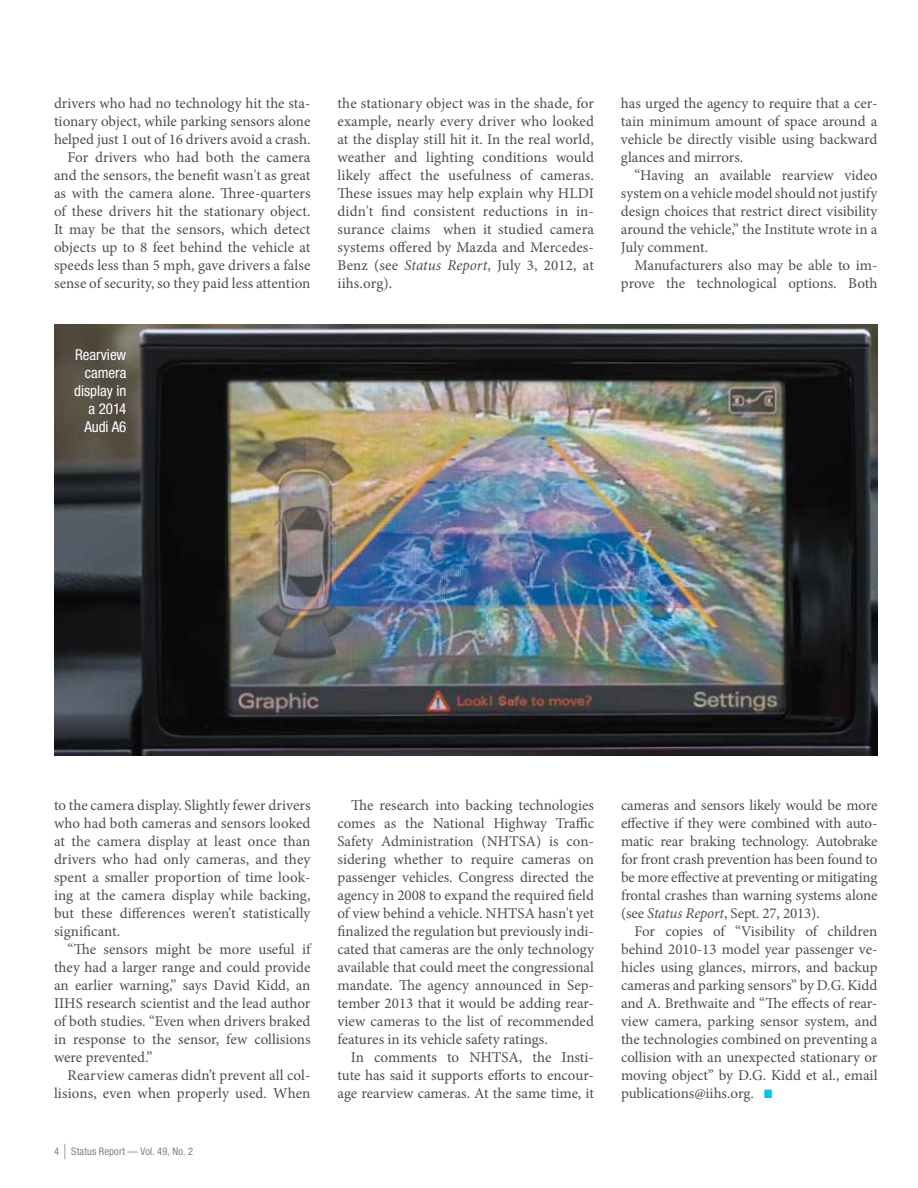
<style>
.page{position:relative;width:918px;height:1188px;background:#fff}
.page>*{position:absolute;margin:0;border:0;box-sizing:border-box;transform-origin:0 0}
.t1{font:15px/18px "Minion Pro";color:#4d4d4f;text-align:justify}
.t2{font:condensed 15px/18px "Helvetica Neue LT Pro";color:#fff;text-align:right}
.t3{font:condensed 10.5px "Helvetica Neue LT Pro";letter-spacing:.015em;color:#808285}
.s1{font-style:italic}
.s2{font-size:21px}
.s3{color:#00c2f3}
</style>
<div class="page">
<img style="left:54px;top:324px;width:824px;height:432px">
<p class="t1" style="left:54px;top:94px;width:258px;text-align:right">drivers who had no technology hit the sta&shy;tionary object, while parking sensors alone helped just 1 out of 16 drivers avoid a crash.<br>For drivers who had both the camera and the sensors, the benefit wasn't as great as with the camera alone. Three-quarters of these drivers hit the stationary object.<br>It may be that the sensors, which detect objects up to 8 feet behind the vehicle at speeds less than 5 mph, gave drivers a false sense of security, so they paid less attention</p>
<p class="t2" style="left:74px;top:346px;width:54px">Rearview camera display in a 2014<br>Audi A6</p>
<p class="t1" style="left:337px;top:94px;width:258px">the stationary object was in the shade, for example, nearly every driver who looked at the display still hit it. In the real world, weather and lighting conditions would likely affect the usefulness of cameras.<br>These issues may help explain why HLDI didn't find consistent reductions in in&shy;surance claims when it studied camera systems offered by Mazda and Mercedes-Benz (see <span class="s1">Status Report</span>, July 3, 2012, at iihs.org).</p>
<p class="t1" style="left:621px;top:94px;width:258px">has urged the agency to require that a cer&shy;tain minimum amount of space around a vehicle be directly visible using backward glances and mirrors.</p>
<p class="t1" style="left:621px;top:166px;width:258px;text-indent:14px">“Having an available rearview video system on a vehicle model should not justify design choices that restrict direct visibility around the vehicle,” the Institute wrote in a July comment.</p>
<p class="t1" style="left:621px;top:256px;width:258px;text-align:right">Manufacturers also may be able to im&shy;prove the technological options. Both</p>
<p class="t1" style="left:54px;top:796px;width:258px">to the camera display. Slightly fewer drivers who had both cameras and sensors looked at the camera display at least once than drivers who had only cameras, and they spent a smaller proportion of time look&shy;ing at the camera display while backing, but these differences weren’t statistically significant.</p>
<p class="t1" style="left:54px;top:940px;width:258px;text-indent:14px">“The sensors might be more useful if they had a larger range and could provide an earlier warning,” says David Kidd, an IIHS research scientist and the lead author of both studies. “Even when drivers braked in response to the sensor, few collisions were prevented.”</p>
<p class="t1" style="left:54px;top:1066px;width:258px;text-align:right">Rearview cameras didn’t prevent all col&shy;lisions, even when properly used. When</p>
<p class="t3" style="left:54px;top:1145px;width:141px">4 <span class="s2">|</span> Status Report — Vol. 49, No. 2</p>
<p class="t1" style="left:337px;top:796px;width:258px;text-indent:14px">The research into backing technologies comes as the National Highway Traffic Safety Administration (NHTSA) is con&shy;sidering whether to require cameras on passenger vehicles. Congress directed the agency in 2008 to expand the required field of view behind a vehicle. NHTSA hasn't yet finalized the regulation but previously indi&shy;cated that cameras are the only technology available that could meet the congressional mandate. The agency announced in Sep&shy;tember 2013 that it would be adding rear&shy;view cameras to the list of recommended features in its vehicle safety ratings.</p>
<p class="t1" style="left:337px;top:1048px;width:258px;text-indent:14px">In comments to NHTSA, the Insti&shy;tute has said it supports efforts to encour&shy;age rearview cameras. At the same time, it</p>
<p class="t1" style="left:621px;top:796px;width:258px">cameras and sensors likely would be more effective if they were combined with auto&shy;matic rear braking technology. Autobrake for front crash prevention has been found to be more effective at preventing or mitigating frontal crashes than warning systems alone (see <span class="s1">Status Report</span>, Sept. 27, 2013).</p>
<p class="t1" style="left:621px;top:922px;width:258px;text-indent:14px">For copies of “Visibility of children behind 2010-13 model year passenger ve&shy;hicles using glances, mirrors, and backup cameras and parking sensors” by D.G. Kidd and A. Brethwaite and “The effects of rear&shy;view camera, parking sensor system, and the technologies combined on preventing a collision with an unexpected stationary or moving object” by D.G. Kidd et al., email publications@iihs.org. <span class="s3">■</span></p>
</div>
